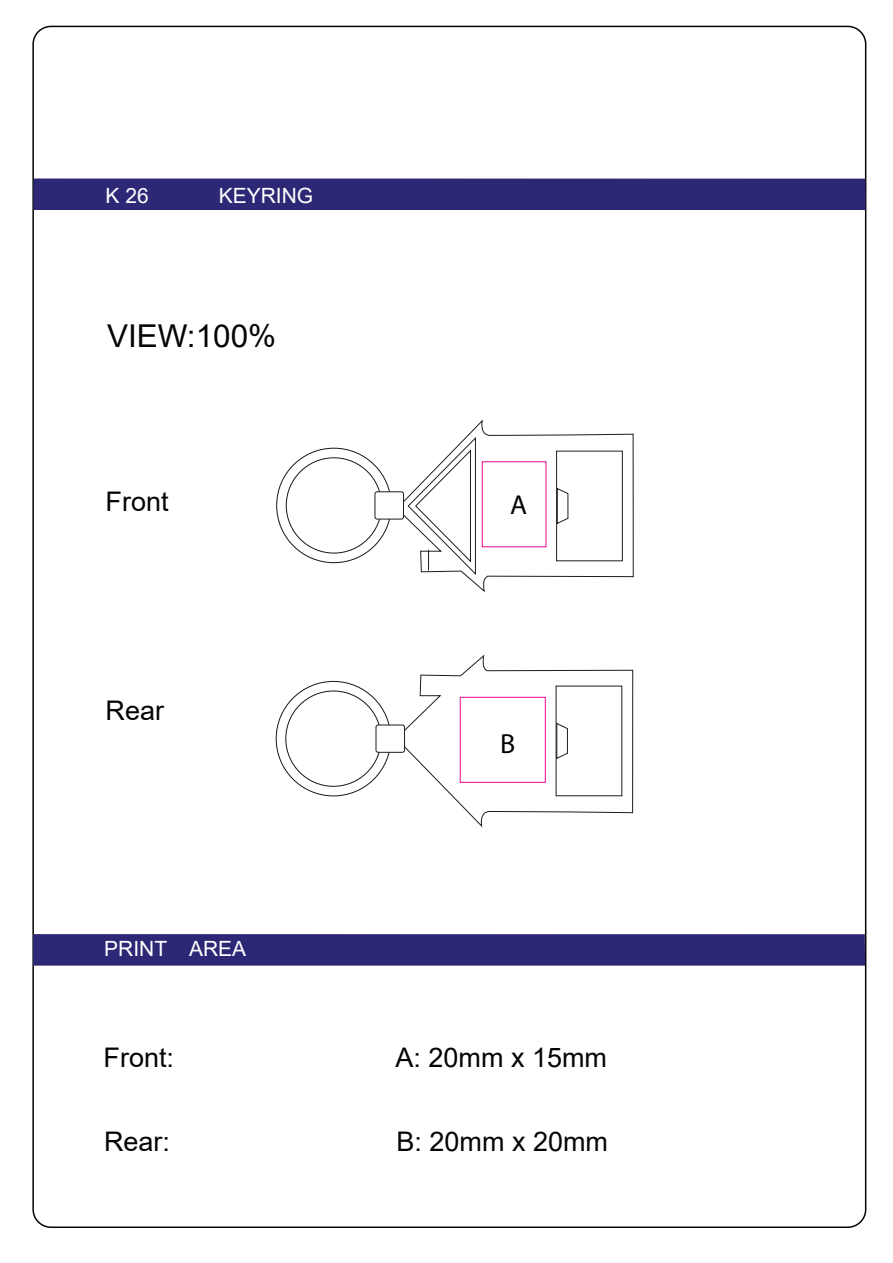
<style>
.page{position:relative;width:893px;height:1263px;background:#fff}
.page>*{position:absolute;margin:0;border:0;box-sizing:border-box;transform-origin:0 0}
.t1{font:31.5px "Arial";color:#040503}
.t2{font:27.75px "Myriad";color:#040503}
.t3{font:27.45px "Myriad";color:#040503}
.t4{font:27px "Arial";color:#040503}
.t5{font:21px "Arial";color:#fff}
</style>
<div class="page">
<div style="left:34px;top:178px;width:831px;height:32px;background:#2c2876"></div>
<svg style="left:394px;top:421px;width:240px;height:172px"></svg>
<svg style="left:394px;top:656px;width:240px;height:172px"></svg>
<div style="left:460px;top:697px;width:86px;height:86px;border:1px solid #eb098c"></div>
<div style="left:33px;top:934px;width:832px;height:31px;background:#2c2876"></div>
<div style="left:375px;top:492px;width:28px;height:27px;background:#fff;border-radius:2px"></div>
<div style="left:375px;top:491px;width:29px;height:28px;border:1px solid #201d1e;border-radius:2px"></div>
<div style="left:376px;top:725px;width:29px;height:27px;background:#fff;border-radius:2px"></div>
<div style="left:376px;top:725px;width:29px;height:28px;border:1px solid #201d1e;border-radius:2px"></div>
<p class="t5" style="left:106px;top:181px;width:45px">K 26</p>
<p class="t5" style="left:219px;top:181px;width:96px">KEYRING</p>
<p class="t1" style="left:107px;top:314px;width:171px">VIEW:100%</p>
<p class="t4" style="left:106px;top:483px;width:65px">Front</p>
<p class="t4" style="left:106px;top:692px;width:60px">Rear</p>
<p class="t5" style="left:104px;top:934px;width:143px">PRINT AREA</p>
<p class="t4" style="left:104px;top:1038px;width:72px">Front:</p>
<p class="t3" style="left:510px;top:491px;width:18px">A</p>
<p class="t2" style="left:500px;top:730px;width:17px">B</p>
<p class="t4" style="left:396px;top:1039px;width:213px">A: 20mm x 15mm</p>
<p class="t4" style="left:104px;top:1123px;width:68px">Rear:</p>
<p class="t4" style="left:397px;top:1122px;width:213px">B: 20mm x 20mm</p>
</div>
